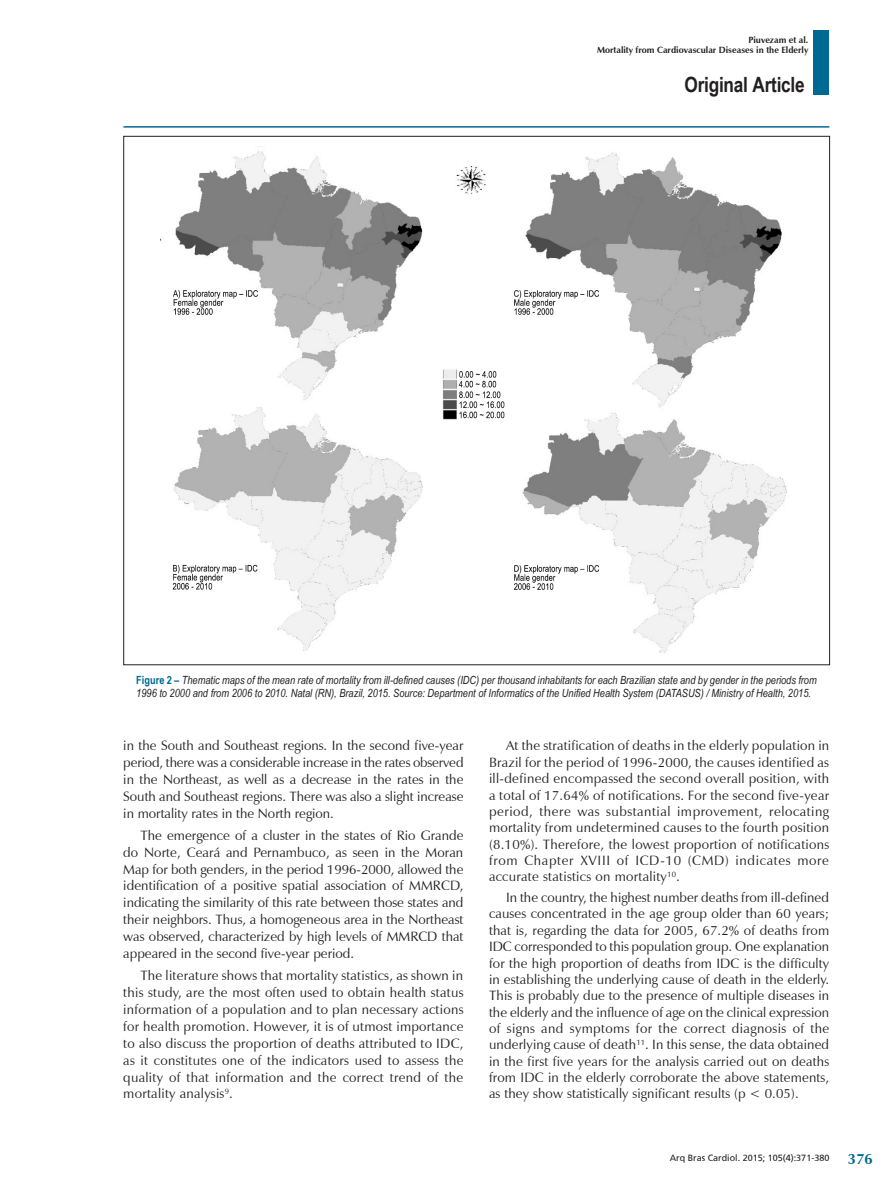
<style>
.page{position:relative;width:893px;height:1191px;background:#fff}
.page>*{position:absolute;margin:0;border:0;box-sizing:border-box;transform-origin:0 0}
.t1{font:700 21px "Arial Narrow";letter-spacing:-.01em;color:#231f20}
.t2{font:700 15px "Zapf Humanist 601 BT";color:#006991}
._01-TEXTO_BASICO{font:13.5px/16.4px "Zapf Humanist 601 BT";letter-spacing:.01em;color:#231f20;text-align:justify}
._05_LEGENDA_TABELA{font:italic 11.25px/13.5px "Arial Narrow";color:#231f20}
.t3{font:700 9px/10.8px "Zapf Humanist 601 BT";color:#231f20;text-align:right}
.t4{font:9px "Frutiger";color:#231f20}
.s1{font-weight:700;font-style:normal;color:#006991}
</style>
<div class="page">
<hr style="left:123px;top:126px;width:706px;height:2px;background:#006991">
<div style="left:813px;top:30px;width:16px;height:64px;background:#006991"></div>
<img style="left:160px;top:146px;width:627px;height:507px">
<p class="t3" style="left:597px;top:34px;width:213px">Piuvezam et al.<br>Mortality from Cardiovascular Diseases in the Elderly</p>
<h1 class="t1" style="left:684px;top:69px;width:122px">Original Article</h1>
<p class="_05_LEGENDA_TABELA" style="left:136px;top:673px;width:682px"><span class="s1">Figure 2 –</span> Thematic maps of the mean rate of mortality from ill-defined causes (IDC) per thousand inhabitants for each Brazilian state and by gender in the periods from<br>1996 to 2000 and from 2006 to 2010. Natal (RN), Brazil, 2015. Source: Department of Informatics of the Unified Health System (DATASUS) / Ministry of Health, 2015.</p>
<p class="_01-TEXTO_BASICO" style="left:123px;top:737px;width:342px;line-height:17px">in the South and Southeast regions. In the second five-year period, there was a considerable increase in the rates observed in the Northeast, as well as a decrease in the rates in the South and Southeast regions. There was also a slight increase in mortality rates in the North region.</p>
<p class="_01-TEXTO_BASICO" style="left:123px;top:826px;width:342px;line-height:17px;text-indent:17px">The emergence of a cluster in the states of Rio Grande do Norte, Ceará and Pernambuco, as seen in the Moran Map for both genders, in the period 1996-2000, allowed the identification of a positive spatial association of MMRCD, indicating the similarity of this rate between those states and their neighbors. Thus, a homogeneous area in the Northeast was observed, characterized by high levels of MMRCD that appeared in the second five-year period.</p>
<p class="_01-TEXTO_BASICO" style="left:123px;top:966px;width:342px;line-height:17px;text-indent:17px">The literature shows that mortality statistics, as shown in this study, are the most often used to obtain health status information of a population and to plan necessary actions for health promotion. However, it is of utmost importance to also discuss the proportion of deaths attributed to IDC, as it constitutes one of the indicators used to assess the quality of that information and the correct trend of the mortality analysis<sup>9</sup>.</p>
<p class="_01-TEXTO_BASICO" style="left:489px;top:737px;width:342px;text-indent:17px">At the stratification of deaths in the elderly population in Brazil for the period of 1996-2000, the causes identified as ill-defined encompassed the second overall position, with a total of 17.64% of notifications. For the second five-year period, there was substantial improvement, relocating mortality from undetermined causes to the fourth position (8.10%). Therefore, the lowest proportion of notifications from Chapter XVIII of ICD-10 (CMD) indicates more accurate statistics on mortality<sup>10</sup>.</p>
<p class="_01-TEXTO_BASICO" style="left:489px;top:889px;width:342px;text-indent:17px">In the country, the highest number deaths from ill-defined causes concentrated in the age group older than 60 years; that is, regarding the data for 2005, 67.2% of deaths from IDC corresponded to this population group. One explanation for the high proportion of deaths from IDC is the difficulty in establishing the underlying cause of death in the elderly.<br>This is probably due to the presence of multiple diseases in the elderly and the influence of age on the clinical expression of signs and symptoms for the correct diagnosis of the underlying cause of death<sup>11</sup>. In this sense, the data obtained in the first five years for the analysis carried out on deaths from IDC in the elderly corroborate the above statements, as they show statistically significant results (p &lt; 0.05).</p>
<p class="t4" style="left:670px;top:1153px;width:161px">Arq Bras Cardiol. 2015; 105(4):371-380</p>
<p class="t2" style="left:848px;top:1149px;width:26px">376</p>
</div>
